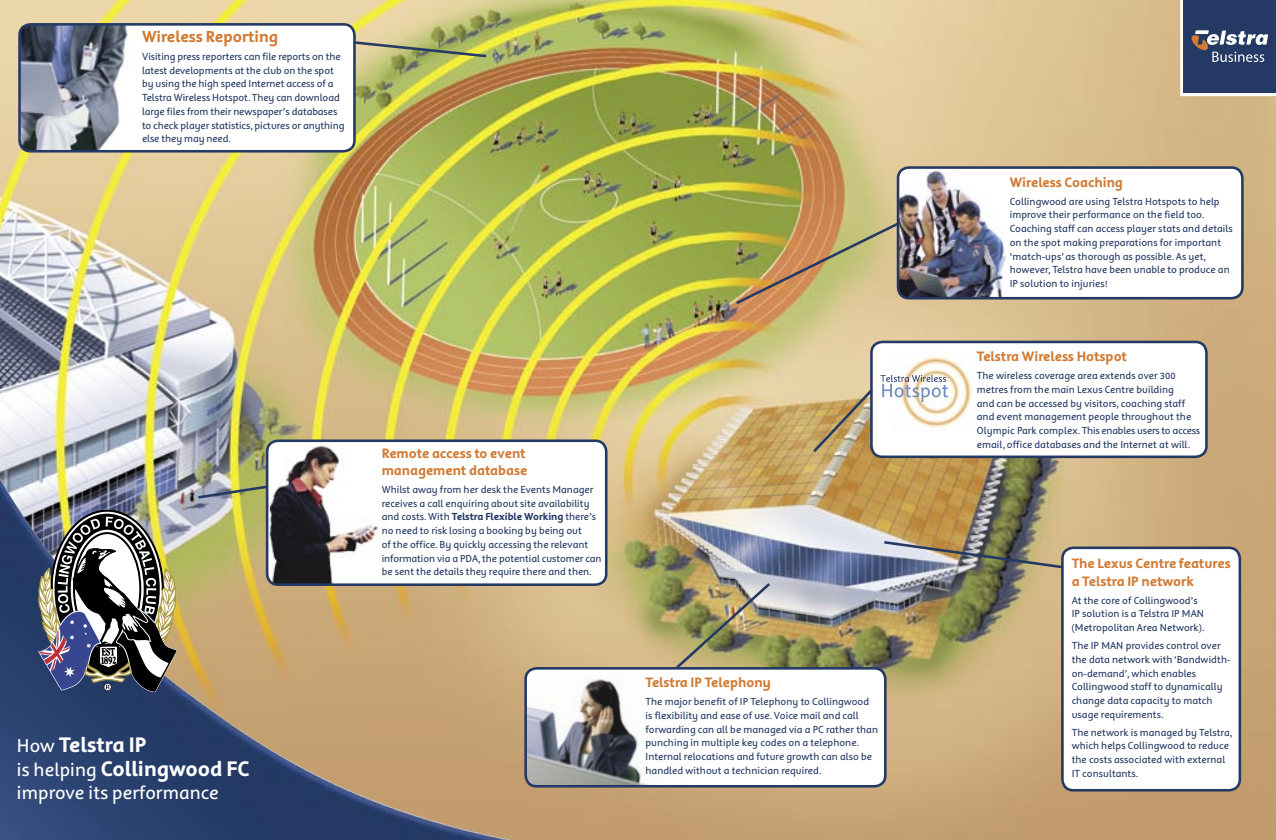
<style>
.page{position:relative;width:1276px;height:840px;background:#fff}
.page>*{position:absolute;margin:0;border:0;box-sizing:border-box;transform-origin:0 0}
.t1{font:700 23.12px/24.1px "Harmony Text";color:#fff}
.t2{font:20.62px "Harmony Text";color:#fff}
.t3{font:700 17.5px "Harmony Text";color:#d17b35}
.t4{font:700 15px/17.5px "Harmony Text";color:#d17b35}
.t5{font:11.25px/13.8px "Harmony Text";color:#243a64}
.s1{font-weight:400;font-size:20.62px}
.s2{font-weight:700}
</style>
<div class="page">
<img style="left:0;top:0;width:1276px;height:840px">
<img style="left:895px;top:165px;width:350px;height:133px">
<svg style="left:17px;top:22px;width:340px;height:129px"></svg>
<img style="left:0;top:464px;width:583px;height:376px">
<img style="left:38px;top:510px;width:139px;height:181px">
<img style="left:20px;top:24px;width:469px;height:127px">
<svg style="left:196px;top:484px;width:68px;height:16px"></svg>
<svg style="left:810px;top:339px;width:399px;height:118px"></svg>
<img style="left:525px;top:539px;width:714px;height:251px">
<svg style="left:733px;top:220px;width:168px;height:86px"></svg>
<svg style="left:264px;top:438px;width:345px;height:147px"></svg>
<svg style="left:1178px;top:0;width:97px;height:96px"></svg>
<p class="t3" style="left:142px;top:27px;width:138px">Wireless Reporting</p>
<p class="t5" style="left:142px;top:49px;width:204px">Visiting press reporters can file reports on the latest developments at the club on the spot by using the high speed Internet access of a Telstra Wireless Hotspot. They can download large files from their newspaper’s databases to check player statistics, pictures or anything else they may need.</p>
<p class="t1" style="left:17px;top:733px;width:234px"><span class="s1">How</span> Telstra IP<br><span class="s1">is helping</span> Collingwood FC</p>
<p class="t2" style="left:17px;top:782px;width:203px">improve its performance</p>
<p class="t4" style="left:382px;top:444px;width:147px">Remote access to event management database</p>
<p class="t5" style="left:382px;top:483px;width:221px">Whilst away from her desk the Events Manager receives a call enquiring about site availability and costs. With <span class="s2">Telstra Flexible Working</span> there’s no need to risk losing a booking by being out<br>of the office. By quickly accessing the relevant information via a PDA, the potential customer can be sent the details they require there and then.</p>
<p class="t4" style="left:645px;top:674px;width:127px">Telstra IP Telephony</p>
<p class="t5" style="left:645px;top:695px;width:234px">The major benefit of IP Telephony to Collingwood is flexibility and ease of use. Voice mail and call forwarding can all be managed via a PC rather than punching in multiple key codes on a telephone.<br>Internal relocations and future growth can also be handled without a technician required.</p>
<p class="t4" style="left:1009px;top:173px;width:115px">Wireless Coaching</p>
<p class="t5" style="left:1009px;top:194px;width:224px">Collingwood are using Telstra Hotspots to help improve their performance on the field too.<br>Coaching staff can access player stats and details on the spot making preparations for important ‘match-ups’ as thorough as possible. As yet, however, Telstra have been unable to produce an IP solution to injuries!</p>
<p class="t4" style="left:977px;top:348px;width:152px">Telstra Wireless Hotspot</p>
<p class="t5" style="left:977px;top:369px;width:225px">The wireless coverage area extends over 300 metres from the main Lexus Centre building<br>and can be accessed by visitors, coaching staff and event management people throughout the Olympic Park complex. This enables users to access email, office databases and the Internet at will.</p>
<p class="t4" style="left:1071px;top:555px;width:161px">The Lexus Centre features a Telstra IP network</p>
<p class="t5" style="left:1071px;top:593px;width:135px">At the core of Collingwood’s<br>IP solution is a Telstra IP MAN (Metropolitan Area Network).</p>
<p class="t5" style="left:1071px;top:639px;width:160px">The IP MAN provides control over the data network with ‘Bandwidth&shy;on-demand’, which enables<br>Collingwood staff to dynamically change data capacity to match usage requirements.</p>
<p class="t5" style="left:1071px;top:725px;width:162px">The network is managed by Telstra, which helps Collingwood to reduce the costs associated with external<br>IT consultants.</p>
</div>
